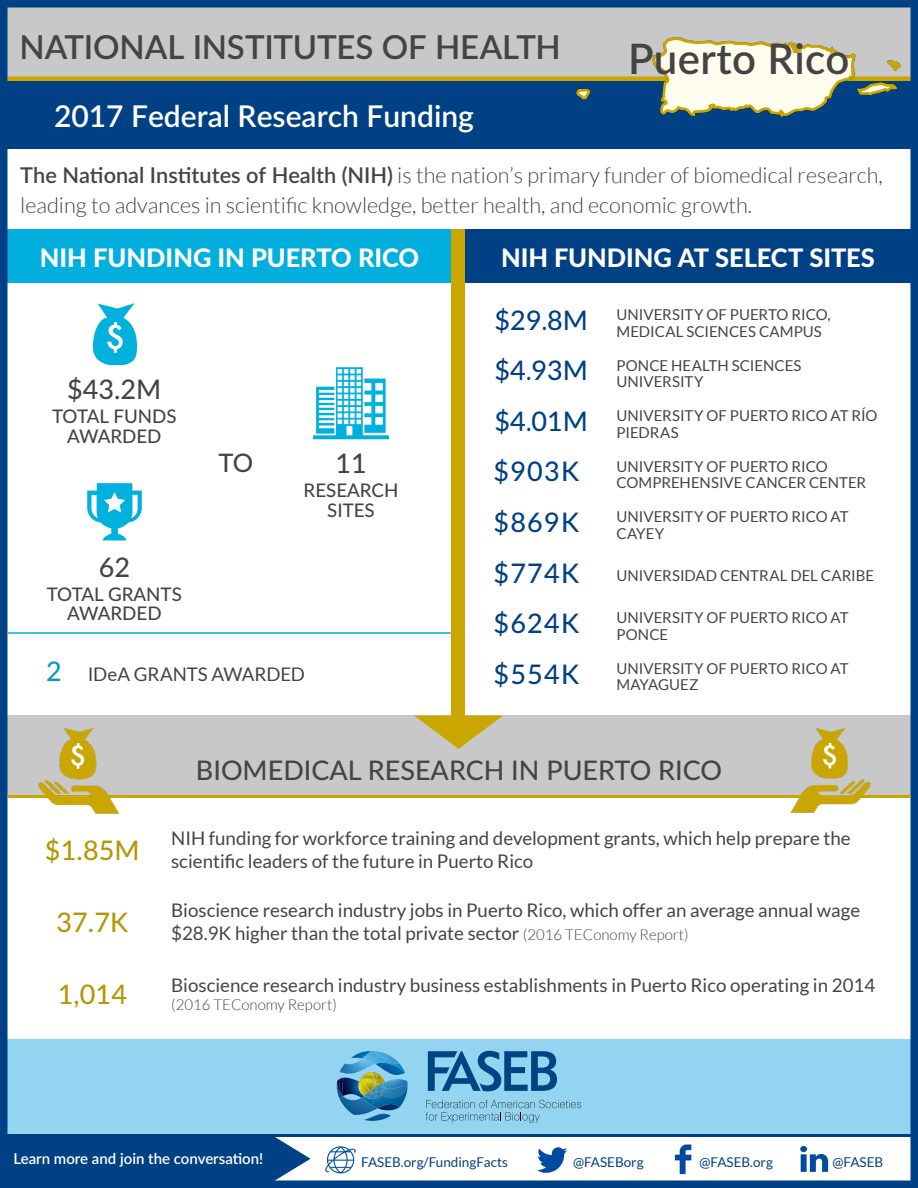
<style>
.page{position:relative;width:918px;height:1188px;background:#fff}
.page>*{position:absolute;margin:0;border:0;box-sizing:border-box;transform-origin:0 0}
.t1{font:600 42px "Lato";letter-spacing:.01em;color:#444}
.t2{font:600 33px "Lato";letter-spacing:-.005em;color:#444}
.t3{font:600 30px "Lato";color:#fff}
.t4{font:500 27px "Lato";color:#444}
.t5{font:500 27px "Lato";letter-spacing:.045em;color:#004085}
.t6{font:500 27px "Lato";letter-spacing:.005em;color:#b69600}
.t7{font:800 25.5px "Lato";color:#fff}
.t8{font:500 25.5px "Lato";color:#444}
.t9{font:300 21.75px/30px "Lato";color:#444}
.t10{font:18.75px/22.5px "Lato";color:#444}
.t11{font:500 18.75px/19.5px "Lato";color:#444;text-align:center}
.t12{font:15px/16.5px "Lato";color:#444}
.t13{font:600 15px "Lato";color:#fff}
.t14{font:300 15px "Lato";color:#444}
.t15{font:13.5px "Lato";color:#004085}
.s1{font-weight:600}
.s2{font-weight:500;font-size:27px;color:#009ec7}
.s3{font-weight:500;font-size:27px;color:#004085}
.s4{font-weight:300;font-size:15px}
</style>
<div class="page">
<div style="left:0;top:1040px;width:918px;height:94px;background:#93d5f0"></div>
<svg style="left:426px;top:1100px;width:155px;height:23px"></svg>
<svg style="left:428px;top:1051px;width:129px;height:40px"></svg>
<svg style="left:337px;top:1051px;width:71px;height:70px"></svg>
<div style="left:0;top:0;width:918px;height:140px;background:#c8c8c8"></div>
<div style="left:8px;top:76px;width:902px;height:5px;background:#c9a700"></div>
<div style="left:0;top:81px;width:918px;height:67px;background:#004085"></div>
<div style="left:465px;top:230px;width:446px;height:54px;background:#004085"></div>
<div style="left:0;top:716px;width:918px;height:80px;background:#c8c8c8"></div>
<div style="left:8px;top:230px;width:444px;height:54px;background:#00afdd"></div>
<svg style="left:415px;top:716px;width:88px;height:33px"></svg>
<img style="left:325px;top:1146px;width:30px;height:28px">
<img style="left:537px;top:1147px;width:31px;height:26px">
<img style="left:674px;top:1144px;width:18px;height:30px">
<img style="left:800px;top:1145px;width:29px;height:27px">
<div style="left:0;top:0;width:918px;height:8px;background:#004085"></div>
<div style="left:0;top:0;width:8px;height:1188px;background:#004085"></div>
<div style="left:910px;top:0;width:8px;height:1188px;background:#004085"></div>
<div style="left:0;top:1180px;width:918px;height:8px;background:#004085"></div>
<div style="left:452px;top:230px;width:13px;height:493px;background:#c9a700"></div>
<hr style="left:8px;top:632px;width:443px;height:2px;background:#00afdd">
<hr style="left:8px;top:795px;width:902px;height:3px;background:#c9a700">
<img style="left:38px;top:727px;width:81px;height:87px">
<img style="left:790px;top:727px;width:81px;height:86px">
<img style="left:92px;top:303px;width:46px;height:61px">
<img style="left:313px;top:367px;width:77px;height:73px">
<img style="left:87px;top:483px;width:55px;height:58px">
<div style="left:7px;top:1134px;width:263px;height:48px;background:#004085"></div>
<svg style="left:270px;top:1137px;width:40px;height:44px"></svg>
<hr style="left:6px;top:1134px;width:912px;height:3px;background:#004085">
<img style="left:577px;top:37px;width:324px;height:79px">
<h2 class="t2" style="left:19px;top:23px;width:543px">NATIONAL INSTITUTES OF HEALTH</h2>
<h3 class="t3" style="left:54px;top:94px;width:421px">2017 Federal Research Funding</h3>
<h1 class="t1" style="left:628px;top:28px;width:223px">Puerto Rico</h1>
<p class="t9" style="left:20px;top:160px;width:864px"><span class="s1">The National Institutes of Health (NIH)</span> is the nation’s primary funder of biomedical research, leading to advances in scientific knowledge, better health, and economic growth.</p>
<h3 class="t7" style="left:40px;top:239px;width:381px">NIH FUNDING IN PUERTO RICO</h3>
<h3 class="t4" style="left:67px;top:369px;width:96px">$43.2M</h3>
<p class="t11" style="left:52px;top:406px;width:126px">TOTAL FUNDS<br>AWARDED</p>
<h3 class="t4" style="left:99px;top:548px;width:33px">62</h3>
<p class="t11" style="left:47px;top:583px;width:137px">TOTAL GRANTS<br>AWARDED</p>
<h3 class="t8" style="left:219px;top:444px;width:36px">TO</h3>
<h3 class="t4" style="left:335px;top:444px;width:33px">11</h3>
<p class="t11" style="left:304px;top:480px;width:96px">RESEARCH<br>SITES</p>
<p class="t10" style="left:46px;top:663px;width:260px"><span class="s2">2</span> IDeA GRANTS AWARDED</p>
<h3 class="t7" style="left:501px;top:239px;width:375px">NIH FUNDING AT SELECT SITES</h3>
<p class="t12" style="left:616px;top:306px;width:216px;text-indent:-122px"><span class="s3">$29.8M</span> UNIVERSITY OF PUERTO RICO,<br>MEDICAL SCIENCES CAMPUS</p>
<p class="t12" style="left:616px;top:357px;width:187px;text-indent:-122px"><span class="s3">$4.93M</span> PONCE HEALTH SCIENCES<br>UNIVERSITY</p>
<p class="t12" style="left:616px;top:407px;width:263px;text-indent:-122px"><span class="s3">$4.01M</span> UNIVERSITY OF PUERTO RICO AT RÍO<br>PIEDRAS</p>
<h3 class="t5" style="left:494px;top:452px;width:87px">$903K</h3>
<p class="t12" style="left:616px;top:458px;width:251px">UNIVERSITY OF PUERTO RICO<br>COMPREHENSIVE CANCER CENTER</p>
<h3 class="t5" style="left:494px;top:503px;width:87px">$869K</h3>
<p class="t12" style="left:616px;top:508px;width:234px">UNIVERSITY OF PUERTO RICO AT<br>CAYEY</p>
<h3 class="t5" style="left:494px;top:553px;width:87px">$774K</h3>
<p class="t12" style="left:616px;top:567px;width:259px">UNIVERSIDAD CENTRAL DEL CARIBE</p>
<h3 class="t5" style="left:494px;top:604px;width:87px">$624K</h3>
<p class="t12" style="left:616px;top:610px;width:234px">UNIVERSITY OF PUERTO RICO AT<br>PONCE</p>
<h3 class="t5" style="left:494px;top:654px;width:87px">$554K</h3>
<p class="t12" style="left:616px;top:660px;width:234px">UNIVERSITY OF PUERTO RICO AT<br>MAYAGUEZ</p>
<h3 class="t4" style="left:196px;top:751px;width:528px">BIOMEDICAL RESEARCH IN PUERTO RICO</h3>
<h3 class="t6" style="left:45px;top:831px;width:96px">$1.85M</h3>
<p class="t10" style="left:171px;top:827px;width:681px">NIH funding for workforce training and development grants, which help prepare the scientific leaders of the future in Puerto Rico</p>
<h3 class="t6" style="left:56px;top:903px;width:73px">37.7K</h3>
<p class="t10" style="left:171px;top:899px;width:691px">Bioscience research industry jobs in Puerto Rico, which offer an average annual wage $28.9K higher than the total private sector <span class="s4">(2016 TEConomy Report)</span></p>
<h3 class="t6" style="left:58px;top:975px;width:71px">1,014</h3>
<p class="t10" style="left:171px;top:973px;width:706px">Bioscience research industry business establishments in Puerto Rico operating in 2014</p>
<p class="t14" style="left:171px;top:996px;width:167px">(2016 TEConomy Report)</p>
<p class="t13" style="left:14px;top:1148px;width:251px">Learn more and join the conversation!</p>
<p class="t15" style="left:361px;top:1155px;width:148px">FASEB.org/FundingFacts</p>
<p class="t15" style="left:573px;top:1155px;width:72px">@FASEBorg</p>
<p class="t15" style="left:700px;top:1155px;width:75px">@FASEB.org</p>
<p class="t15" style="left:833px;top:1155px;width:52px">@FASEB</p>
</div>
